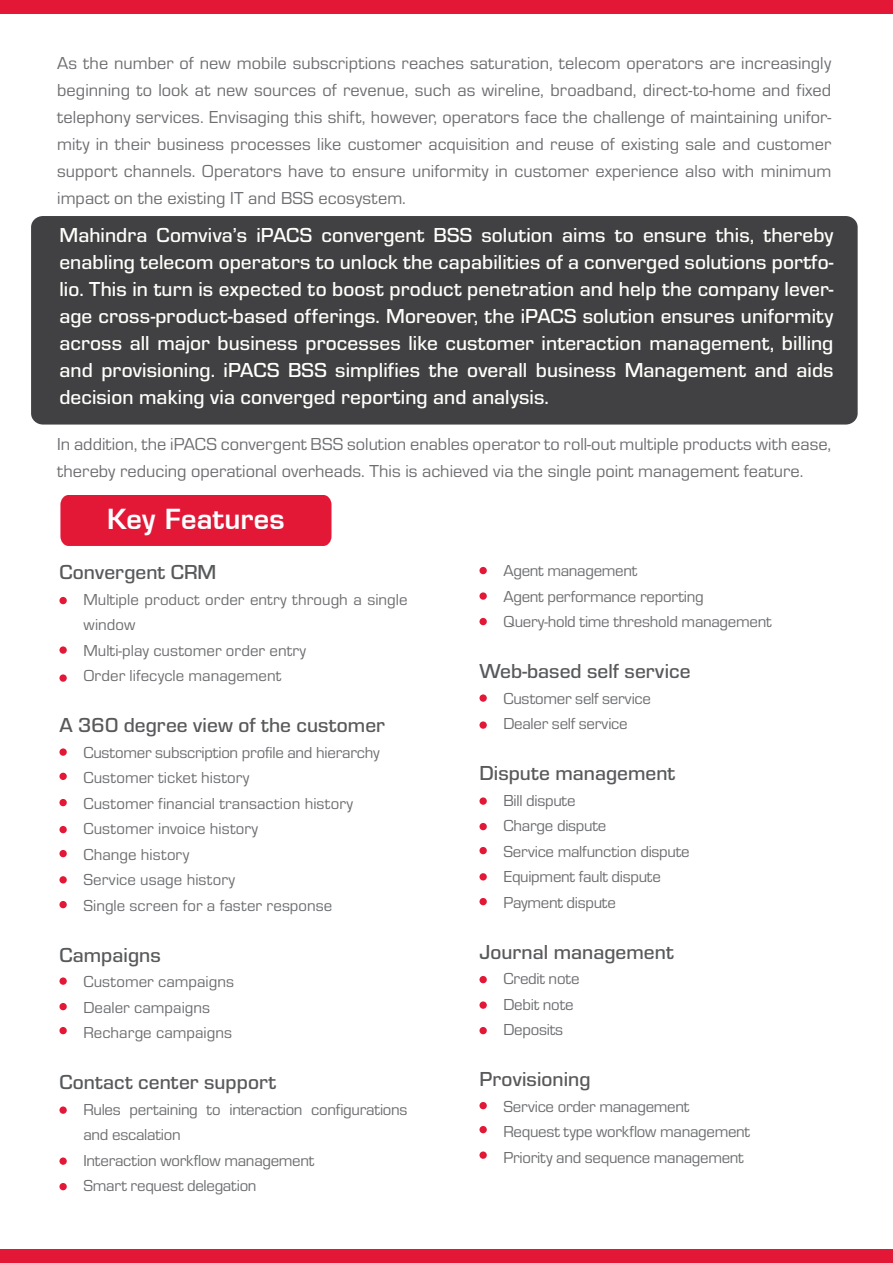
<style>
.page{position:relative;width:893px;height:1263px;background:#fff}
.page>*{position:absolute;margin:0;border:0;box-sizing:border-box;transform-origin:0 0}
.t1{font:600 27px "Eurostile";letter-spacing:.01em;color:#fff}
.t2{font:500 21px/27px "Eurostile";letter-spacing:.005em;color:#fffffb;text-align:justify}
.t3{font:500 21px "Eurostile";letter-spacing:.005em;color:#58595b}
.t4{font:18px/27px "Eurostile";color:#6d6e71;text-align:justify}
.t5{font:16.5px/25.5px "Eurostile";letter-spacing:-.005em;color:#6d6e71}
</style>
<div class="page">
<div style="left:31px;top:216px;width:827px;height:209px;background:#414042;border-radius:12px"></div>
<div style="left:0;top:1249px;width:893px;height:14px;background:#e31837"></div>
<div style="left:0;top:0;width:893px;height:14px;background:#e31837"></div>
<div style="left:60px;top:495px;width:271px;height:51px;background:#e31837"></div>
<div style="left:59px;top:597px;width:8px;height:7px;background:#e31837;border-radius:50%"></div>
<div style="left:59px;top:748px;width:8px;height:8px;background:#e31837;border-radius:50%"></div>
<div style="left:59px;top:773px;width:8px;height:7px;background:#e31837;border-radius:50%"></div>
<div style="left:59px;top:799px;width:8px;height:7px;background:#e31837;border-radius:50%"></div>
<div style="left:59px;top:826px;width:8px;height:7px;background:#e31837;border-radius:50%"></div>
<div style="left:59px;top:850px;width:8px;height:7px;background:#e31837;border-radius:50%"></div>
<div style="left:59px;top:876px;width:8px;height:7px;background:#e31837;border-radius:50%"></div>
<div style="left:59px;top:901px;width:8px;height:7px;background:#e31837;border-radius:50%"></div>
<div style="left:59px;top:977px;width:8px;height:8px;background:#e31837;border-radius:50%"></div>
<div style="left:59px;top:1106px;width:8px;height:8px;background:#e31837;border-radius:50%"></div>
<div style="left:59px;top:1157px;width:8px;height:8px;background:#e31837;border-radius:50%"></div>
<div style="left:59px;top:1183px;width:8px;height:7px;background:#e31837;border-radius:50%"></div>
<div style="left:59px;top:1003px;width:8px;height:7px;background:#e31837;border-radius:50%"></div>
<div style="left:59px;top:1027px;width:8px;height:7px;background:#e31837;border-radius:50%"></div>
<div style="left:59px;top:646px;width:8px;height:8px;background:#e31837;border-radius:50%"></div>
<div style="left:59px;top:674px;width:8px;height:8px;background:#e31837;border-radius:50%"></div>
<div style="left:479px;top:567px;width:8px;height:7px;background:#e31837;border-radius:50%"></div>
<div style="left:479px;top:592px;width:8px;height:8px;background:#e31837;border-radius:50%"></div>
<div style="left:479px;top:618px;width:8px;height:7px;background:#e31837;border-radius:50%"></div>
<div style="left:479px;top:694px;width:8px;height:8px;background:#e31837;border-radius:50%"></div>
<div style="left:479px;top:721px;width:8px;height:8px;background:#e31837;border-radius:50%"></div>
<div style="left:479px;top:797px;width:8px;height:8px;background:#e31837;border-radius:50%"></div>
<div style="left:479px;top:823px;width:8px;height:7px;background:#e31837;border-radius:50%"></div>
<div style="left:479px;top:847px;width:8px;height:7px;background:#e31837;border-radius:50%"></div>
<div style="left:479px;top:873px;width:8px;height:7px;background:#e31837;border-radius:50%"></div>
<div style="left:479px;top:898px;width:8px;height:7px;background:#e31837;border-radius:50%"></div>
<div style="left:479px;top:976px;width:8px;height:7px;background:#e31837;border-radius:50%"></div>
<div style="left:479px;top:1001px;width:8px;height:8px;background:#e31837;border-radius:50%"></div>
<div style="left:479px;top:1027px;width:8px;height:7px;background:#e31837;border-radius:50%"></div>
<div style="left:479px;top:1102px;width:8px;height:7px;background:#e31837;border-radius:50%"></div>
<div style="left:479px;top:1126px;width:8px;height:7px;background:#e31837;border-radius:50%"></div>
<div style="left:479px;top:1151px;width:8px;height:8px;background:#e31837;border-radius:50%"></div>
<p class="t4" style="left:57px;top:50px;width:776px">As the number of new mobile subscriptions reaches saturation, telecom operators are increasingly beginning to look at new sources of revenue, such as wireline, broadband, direct-to-home and fixed telephony services. Envisaging this shift, however, operators face the challenge of maintaining unifor&shy;mity in their business processes like customer acquisition and reuse of existing sale and customer support channels. Operators have to ensure uniformity in customer experience also with minimum impact on the existing IT and BSS ecosystem.</p>
<p class="t2" style="left:59px;top:222px;width:776px">Mahindra Comviva’s iPACS convergent BSS solution aims to ensure this, thereby enabling telecom operators to unlock the capabilities of a converged solutions portfo&shy;lio. This in turn is expected to boost product penetration and help the company lever&shy;age cross-product-based offerings. Moreover, the iPACS solution ensures uniformity across all major business processes like customer interaction management, billing and provisioning. iPACS BSS simplifies the overall business Management and aids decision making via converged reporting and analysis.</p>
<p class="t4" style="left:57px;top:431px;width:776px">In addition, the iPACS convergent BSS solution enables operator to roll-out multiple products with ease, thereby reducing operational overheads. This is achieved via the single point management feature.</p>
<h1 class="t1" style="left:107px;top:502px;width:179px">Key Features</h1>
<p class="t3" style="left:59px;top:561px;width:158px">Convergent CRM</p>
<p class="t5" style="left:83px;top:587px;width:326px">Multiple product order entry through a single window<br>Multi-play customer order entry<br>Order lifecycle management</p>
<p class="t3" style="left:59px;top:714px;width:327px">A 360 degree view of the customer</p>
<p class="t5" style="left:83px;top:740px;width:298px">Customer subscription profile and hierarchy<br>Customer ticket history<br>Customer financial transaction history<br>Customer invoice history<br>Change history<br>Service usage history<br>Single screen for a faster response</p>
<p class="t3" style="left:59px;top:943px;width:103px">Campaigns</p>
<p class="t5" style="left:83px;top:969px;width:152px">Customer campaigns<br>Dealer campaigns<br>Recharge campaigns</p>
<p class="t3" style="left:59px;top:1071px;width:218px">Contact center support</p>
<p class="t5" style="left:83px;top:1097px;width:326px">Rules pertaining to interaction configurations and escalation<br>Interaction workflow management<br>Smart request delegation</p>
<p class="t5" style="left:503px;top:558px;width:269px">Agent management<br>Agent performance reporting<br>Query-hold time threshold management</p>
<p class="t3" style="left:479px;top:660px;width:213px">Web-based self service</p>
<p class="t5" style="left:503px;top:686px;width:149px">Customer self service<br>Dealer self service</p>
<p class="t3" style="left:479px;top:762px;width:197px">Dispute management</p>
<p class="t5" style="left:503px;top:788px;width:188px">Bill dispute<br>Charge dispute<br>Service malfunction dispute<br>Equipment fault dispute<br>Payment dispute</p>
<p class="t3" style="left:479px;top:940px;width:196px">Journal management</p>
<p class="t5" style="left:503px;top:966px;width:78px">Credit note<br>Debit note<br>Deposits</p>
<p class="t3" style="left:479px;top:1068px;width:113px">Provisioning</p>
<p class="t5" style="left:503px;top:1094px;width:248px">Service order management<br>Request type workflow management<br>Priority and sequence management</p>
</div>
